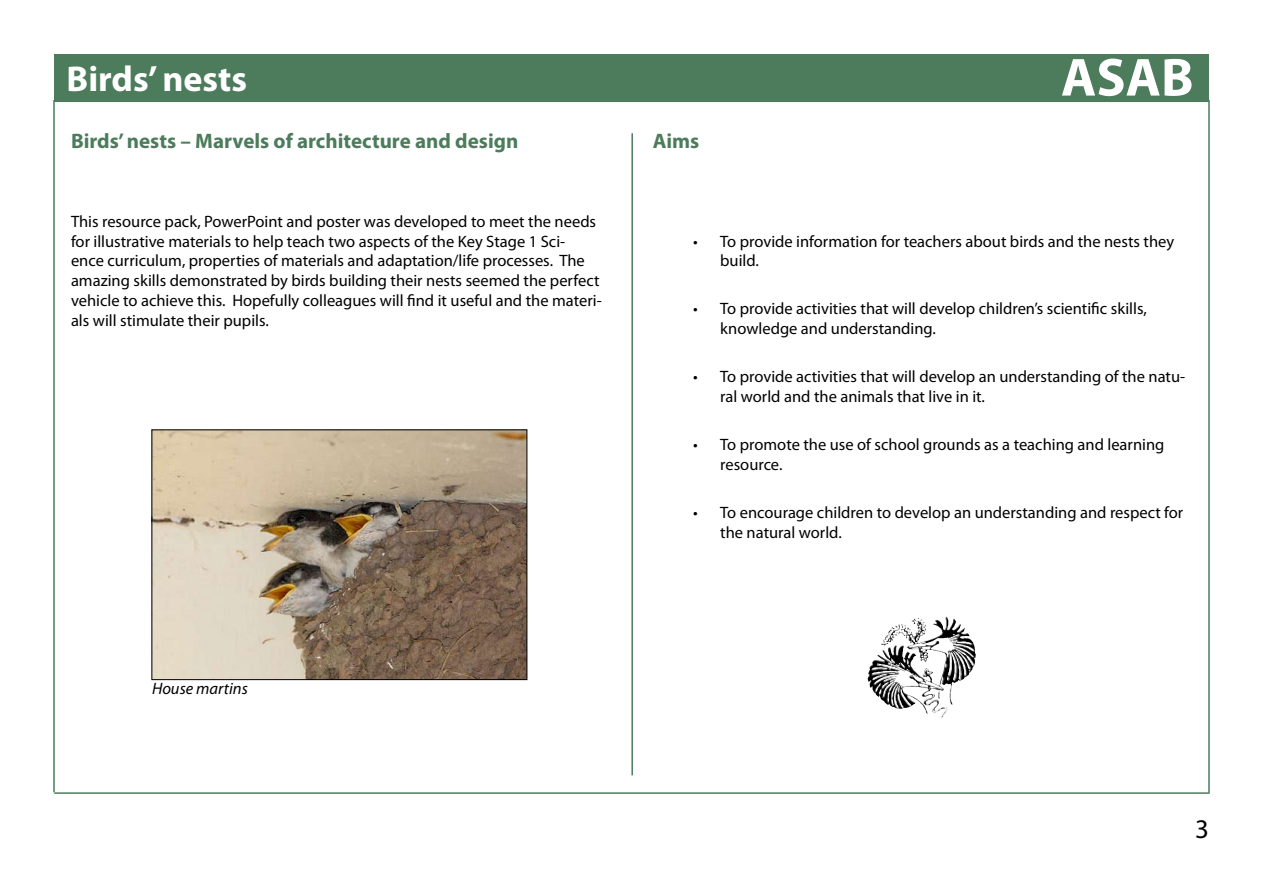
<style>
.page{position:relative;width:1263px;height:893px;background:#fff}
.page>*{position:absolute;margin:0;border:0;box-sizing:border-box;transform-origin:0 0}
.t1{font:700 54px "Myriad Pro";color:#fff}
.t2{font:700 36px "Myriad Pro";color:#fff}
.t3{font:27px "Myriad Pro";color:#000}
.t4{font:700 21px "Myriad Pro";color:#4c7c5b}
.t5{font:16.5px/19.8px "Myriad Pro";color:#000}
.t6{font:italic 16.5px "Myriad Pro";color:#000}
</style>
<div class="page">
<div style="left:55px;top:55px;width:1153px;height:46px;background:#4c7c5b"></div>
<div style="left:54px;top:54px;width:1155px;height:48px;border:2px solid #4c7c5b"></div>
<hr style="left:55px;top:792px;width:1153px;height:2px;background:#4c7c5b">
<hr style="left:53px;top:100px;width:2px;height:692px;background:#4c7c5b">
<hr style="left:1208px;top:100px;width:2px;height:694px;background:#4c7c5b">
<hr style="left:631px;top:133px;width:2px;height:642px;background:#4c7c5b">
<img style="left:917px;top:617px;width:29px;height:26px">
<img style="left:153px;top:431px;width:372px;height:247px">
<div style="left:151px;top:429px;width:376px;height:251px;border:1px solid #000"></div>
<h2 class="t2" style="left:67px;top:55px;width:182px">Birds’ nests</h2>
<h1 class="t1" style="left:1061px;top:42px;width:134px">ASAB</h1>
<p class="t4" style="left:71px;top:127px;width:449px">Birds’ nests – Marvels of architecture and design</p>
<p class="t4" style="left:653px;top:127px;width:48px">Aims</p>
<p class="t5" style="left:71px;top:211px;width:532px">This resource pack, PowerPoint and poster was developed to meet the needs for illustrative materials to help teach two aspects of the Key Stage 1 Sci&shy;ence curriculum, properties of materials and adaptation/life processes. The amazing skills demonstrated by birds building their nests seemed the perfect vehicle to achieve this. Hopefully colleagues will find it useful and the materi&shy;als will stimulate their pupils.</p>
<p class="t6" style="left:152px;top:678px;width:97px">House martins</p>
<p class="t5" style="left:720px;top:231px;width:455px;text-indent:-27px">• To provide information for teachers about birds and the nests they build.</p>
<p class="t5" style="left:720px;top:299px;width:428px;text-indent:-27px">• To provide activities that will develop children’s scientific skills, knowledge and understanding.</p>
<p class="t5" style="left:720px;top:367px;width:466px;text-indent:-27px">• To provide activities that will develop an understanding of the natu&shy;ral world and the animals that live in it.</p>
<p class="t5" style="left:720px;top:435px;width:446px;text-indent:-27px">• To promote the use of school grounds as a teaching and learning resource.</p>
<p class="t5" style="left:720px;top:502px;width:465px;text-indent:-27px">• To encourage children to develop an understanding and respect for the natural world.</p>
<h3 class="t3" style="left:1195px;top:812px;width:15px">3</h3>
</div>
